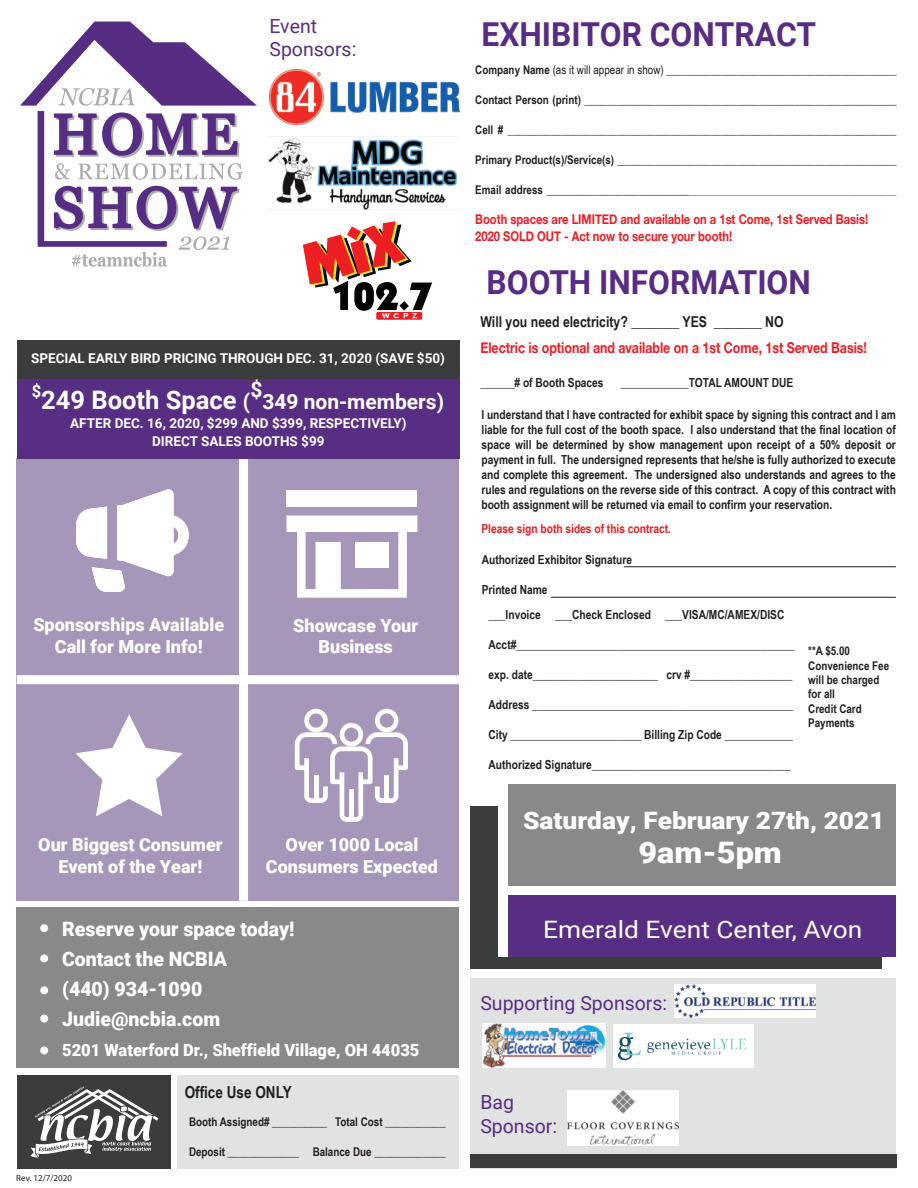
<style>
.page{position:relative;width:918px;height:1188px;background:#fff}
.page>*{position:absolute;margin:0;border:0;box-sizing:border-box;transform-origin:0 0}
.t1{font:700 33px "Roboto";color:#592c83;scale:.96 1}
.t2{font:900 29.55px "Roboto";color:#fff;scale:1.1 1}
.t3{font:700 25.5px "Roboto";color:#fff}
.t4{font:900 24px "Roboto";color:#fff;scale:1.1 1}
.t5{font:24px "Roboto";color:#fff;scale:1.1 1}
.t6{font:700 21.45px "Roboto";color:#fff}
.t7{font:700 21px "Roboto";color:#fff}
.t8{font:900 19.95px/30px "Roboto";color:#fff}
.t9{font:19.5px/23.4px "Roboto";color:#592d83}
.t10{font:900 18px/21.6px "Roboto";color:#fff;text-align:center}
.t11{font:900 16.8px "Roboto";color:#fff}
.t12{font:700 16.8px "Roboto";color:#fff}
.t13{font:700 16.5px "Arial Narrow";color:#231f20}
.t14{font:700 15px "Helvetica Neue";color:#ee1d23;scale:.83 1}
.t15{font:700 15px "Arial Narrow";color:#231f20}
.t16{font:700 13.5px/18px "Roboto";color:#fff;text-align:center}
.t17{font:700 13.5px/18px "Helvetica Neue";color:#ee1d23;scale:.83 1}
.t18{font:700 12.45px/15px "Arial Narrow";color:#231f20}
.t19{font:700 12.45px "Arial Narrow";color:#ee1d23}
.t20{font:700 12px/14.4px "Arial Narrow";color:#231f20}
.t21{font:12px "Arial Narrow";color:#231f20}
.t22{font:9px "Myriad Pro";color:#231f20}
.s1{font-size:21px}
.s2{font-weight:700}
.s3{font-family:"Noteworthy"}
</style>
<div class="page">
<hr style="left:624px;top:566px;width:272px;height:1px;background:#231f20">
<hr style="left:551px;top:597px;width:345px;height:1px;background:#231f20">
<svg style="left:20px;top:22px;width:237px;height:245px"></svg>
<div style="left:17px;top:459px;width:442px;height:442px;background:#a697ba"></div>
<div style="left:17px;top:675px;width:448px;height:9px;background:#fff"></div>
<div style="left:239px;top:450px;width:9px;height:451px;background:#fff"></div>
<svg style="left:75px;top:714px;width:108px;height:102px"></svg>
<svg style="left:76px;top:489px;width:113px;height:103px"></svg>
<div style="left:286px;top:490px;width:131px;height:17px;background:#fff"></div>
<svg style="left:286px;top:515px;width:131px;height:83px"></svg>
<svg style="left:295px;top:709px;width:113px;height:113px"></svg>
<div style="left:349px;top:789px;width:5px;height:30px;background:#fff"></div>
<div style="left:17px;top:341px;width:442px;height:38px;background:#3b3c3c"></div>
<div style="left:17px;top:379px;width:442px;height:80px;background:#582d84"></div>
<div style="left:17px;top:908px;width:442px;height:160px;background:#8a898a"></div>
<div style="left:470px;top:807px;width:412px;height:162px;background:#3b3c3c"></div>
<div style="left:17px;top:1075px;width:153px;height:94px;background:#3b3c3c"></div>
<div style="left:178px;top:1075px;width:281px;height:94px;background:#e1e2e2"></div>
<div style="left:508px;top:785px;width:388px;height:101px;background:#8a898a"></div>
<div style="left:508px;top:894px;width:388px;height:63px;background:#582d84"></div>
<div style="left:508px;top:886px;width:388px;height:8px;background:#fff"></div>
<div style="left:498px;top:785px;width:10px;height:172px;background:#fff"></div>
<div style="left:470px;top:978px;width:426px;height:191px;background:#e1e2e2"></div>
<div style="left:470px;top:1154px;width:427px;height:14px;background:#3b3c3c"></div>
<img style="left:270px;top:70px;width:190px;height:54px">
<svg style="left:30px;top:1086px;width:128px;height:72px"></svg>
<div style="left:40px;top:924px;width:8px;height:8px;background:#fff;border-radius:50%"></div>
<div style="left:40px;top:954px;width:8px;height:8px;background:#fff;border-radius:50%"></div>
<div style="left:40px;top:986px;width:8px;height:8px;background:#fff;border-radius:50%"></div>
<div style="left:40px;top:1015px;width:8px;height:8px;background:#fff;border-radius:50%"></div>
<div style="left:40px;top:1047px;width:8px;height:7px;background:#fff;border-radius:50%"></div>
<img style="left:568px;top:1090px;width:110px;height:56px">
<img style="left:266px;top:136px;width:193px;height:74px">
<img style="left:483px;top:1024px;width:123px;height:43px">
<div style="left:613px;top:1024px;width:141px;height:43px;background:#fff"></div>
<img style="left:619px;top:1032px;width:128px;height:27px">
<svg style="left:376px;top:312px;width:46px;height:8px"></svg>
<svg style="left:303px;top:221px;width:129px;height:98px"></svg>
<img style="left:675px;top:985px;width:141px;height:33px">
<h3 class="t9" style="left:269px;top:13px;width:88px">Event<br>Sponsors:</h3>
<p class="t16" style="left:31px;top:348px;width:415px">SPECIAL EARLY BIRD PRICING THROUGH DEC. 31, 2020 (SAVE $50)</p>
<h3 class="t6" style="left:250px;top:374px;width:14px">$</h3>
<h3 class="t12" style="left:32px;top:379px;width:11px">$</h3>
<h3 class="t3" style="left:41px;top:382px;width:211px">249 Booth Space <span class="s1">(</span></h3>
<h3 class="t7" style="left:262px;top:387px;width:183px">349 non-members)</h3>
<p class="t16" style="left:70px;top:414px;width:338px">AFTER DEC. 16, 2020, $299 AND $399, RESPECTIVELY)<br>DIRECT SALES BOOTHS $99</p>
<h3 class="t10" style="left:33px;top:613px;width:192px">Sponsorships Available<br>Call for More Info!</h3>
<h3 class="t10" style="left:293px;top:614px;width:126px">Showcase Your<br>Business</h3>
<h3 class="t10" style="left:38px;top:833px;width:186px">Our Biggest Consumer<br>Event of the Year!</h3>
<h3 class="t10" style="left:266px;top:833px;width:173px">Over 1000 Local<br>Consumers Expected</h3>
<h3 class="t8" style="left:62px;top:913px;width:234px">Reserve your space today!<br>Contact the NCBIA<br>(440) 934-1090<br>Judie@ncbia.com</h3>
<h3 class="t11" style="left:62px;top:1038px;width:359px">5201 Waterford Dr., Sheffield Village, OH 44035</h3>
<h3 class="t13" style="left:185px;top:1079px;width:109px">Office Use ONLY</h3>
<p class="t22" style="left:16px;top:1172px;width:57px">Rev. 12/7/2020</p>
<p class="t20" style="left:189px;top:1114px;width:258px">Booth Assigned# __________ Total Cost ___________</p>
<p class="t20" style="left:189px;top:1144px;width:258px">Deposit _____________ Balance Due _____________</p>
<h1 class="t1" style="left:482px;top:11px;width:350px">EXHIBITOR CONTRACT</h1>
<p class="t21" style="left:475px;top:61px;width:423px"><span class="s2">Company Name</span> (as it will appear in show) __________________________________________</p>
<p class="t20" style="left:475px;top:92px;width:423px">Contact Person (print) _________________________________________________________</p>
<p class="t20" style="left:475px;top:122px;width:423px">Cell # _______________________________________________________________________</p>
<p class="t20" style="left:475px;top:152px;width:423px">Primary Product(s)/Service(s) ___________________________________________________</p>
<p class="t20" style="left:475px;top:182px;width:423px">Email address __________________________<span class="s3">______________________________</span></p>
<p class="t17" style="left:475px;top:210px;width:475px">Booth spaces are LIMITED and available on a 1st Come, 1st Served Basis!<br>2020 SOLD OUT - Act now to secure your booth!</p>
<h1 class="t1" style="left:487px;top:259px;width:339px">BOOTH INFORMATION</h1>
<p class="t15" style="left:480px;top:310px;width:305px">Will you need electricity? _______ YES _______ NO</p>
<p class="t14" style="left:480px;top:336px;width:467px">Electric is optional and available on a 1st Come, 1st Served Basis!</p>
<p class="t18" style="left:480px;top:374px;width:125px">______# of Booth Spaces</p>
<p class="t18" style="left:621px;top:374px;width:174px">____________TOTAL AMOUNT DUE</p>
<p class="t18" style="left:481px;top:407px;width:416px;text-align:justify">I understand that I have contracted for exhibit space by signing this contract and I am liable for the full cost of the booth space. I also understand that the final location of space will be determined by show management upon receipt of a 50% deposit or payment in full. The undersigned represents that he/she is fully authorized to execute and complete this agreement. The undersigned also understands and agrees to the rules and regulations on the reverse side of this contract. A copy of this contract with booth assignment will be returned via email to confirm your reservation.</p>
<p class="t19" style="left:481px;top:519px;width:191px">Please sign both sides of this contract.</p>
<p class="t18" style="left:482px;top:551px;width:152px">Authorized Exhibitor Signature</p>
<p class="t18" style="left:489px;top:576px;width:297px;line-height:25.7px;text-indent:-7px">Printed Name<br>___Invoice ___Check Enclosed ___VISA/MC/AMEX/DISC</p>
<p class="t18" style="left:489px;top:637px;width:308px">Acct#_________________________________________________</p>
<p class="t18" style="left:489px;top:667px;width:305px">exp. date______________________ crv #__________________</p>
<p class="t18" style="left:489px;top:697px;width:307px">Address ______________________________________________</p>
<p class="t18" style="left:489px;top:727px;width:306px">City _______________________ Billing Zip Code ____________</p>
<p class="t18" style="left:489px;top:757px;width:304px">Authorized Signature___________________________________</p>
<p class="t20" style="left:808px;top:643px;width:82px">**A $5.00<br>Convenience Fee will be charged for all<br>Credit Card<br>Payments</p>
<h3 class="t4" style="left:523px;top:803px;width:330px">Saturday, February 27th, 2021</h3>
<h2 class="t2" style="left:638px;top:832px;width:132px">9am-5pm</h2>
<h3 class="t5" style="left:543px;top:912px;width:291px">Emerald Event Center, Avon</h3>
<h3 class="t9" style="left:480px;top:991px;width:188px">Supporting Sponsors:</h3>
<h3 class="t9" style="left:480px;top:1090px;width:78px">Bag<br>Sponsor:</h3>
</div>
